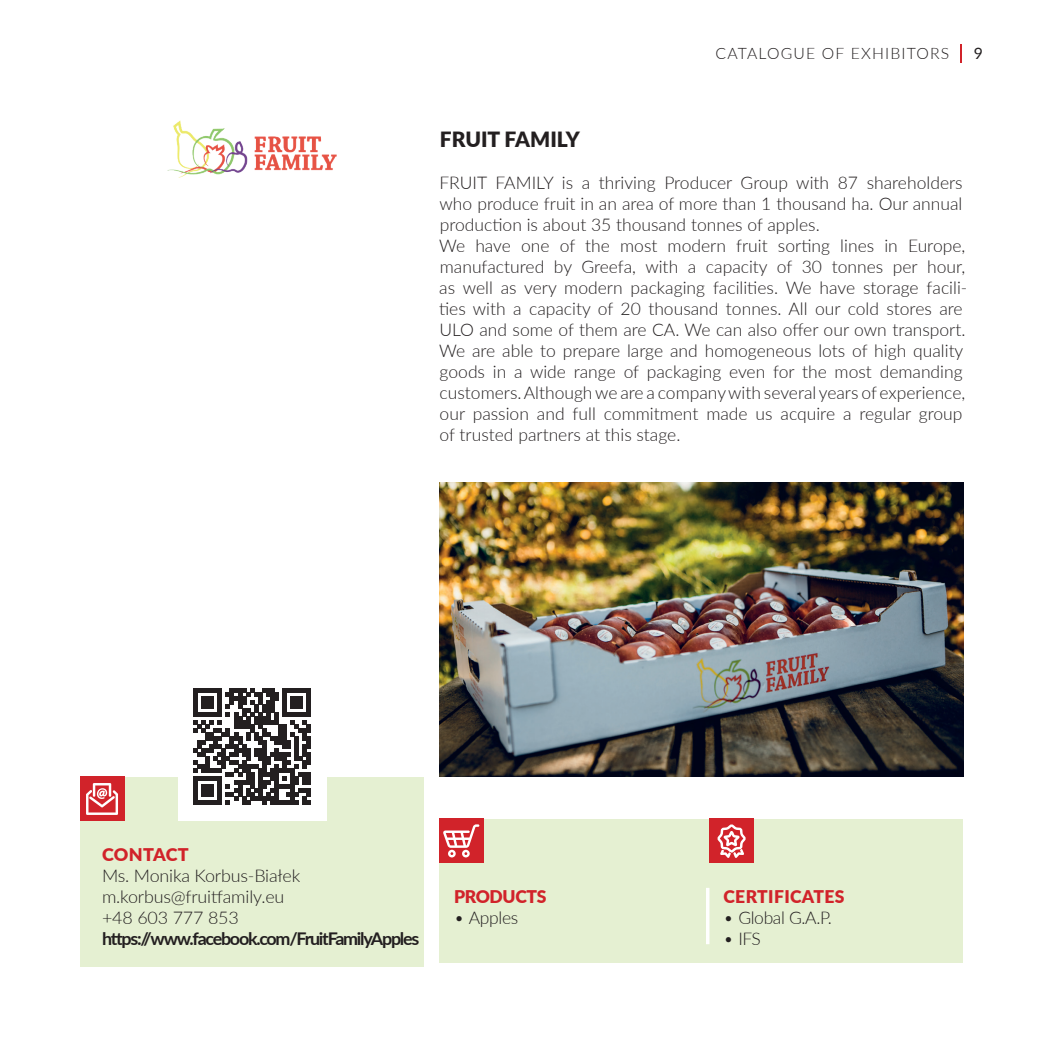
<style>
.page{position:relative;width:1042px;height:1042px;background:#fff}
.page>*{position:absolute;margin:0;border:0;box-sizing:border-box;transform-origin:0 0}
.t1{font:900 21px "Lato";color:#231f20}
.t2{font:300 17.5px/21px "Lato";color:#231f20}
.t3{font:700 17.5px "Lato";letter-spacing:-.07em;color:#231f20}
.t4{font:900 17.5px "Lato";letter-spacing:.015em;color:#d1232a}
.t5{font:900 17.5px "Lato";letter-spacing:-.02em;color:#d1232a}
.t6{font:300 15.75px "Lato";letter-spacing:.075em;color:#231f20}
.t7{font:15.75px "Lato";color:#231f20}
</style>
<div class="page">
<div style="left:80px;top:777px;width:344px;height:189px;background:#e5f0d2"></div>
<div style="left:439px;top:819px;width:524px;height:143px;background:#e5f0d2"></div>
<hr style="left:706px;top:888px;width:3px;height:56px;background:#fff">
<div style="left:178px;top:672px;width:148px;height:149px;background:#fff"></div>
<svg style="left:194px;top:688px;width:116px;height:117px"></svg>
<div style="left:80px;top:777px;width:44px;height:44px;background:#d1232a"></div>
<div style="left:439px;top:819px;width:44px;height:44px;background:#d1232a"></div>
<svg style="left:443px;top:824px;width:36px;height:33px"></svg>
<div style="left:709px;top:819px;width:44px;height:44px;background:#d1232a"></div>
<svg style="left:717px;top:824px;width:29px;height:34px"></svg>
<svg style="left:86px;top:783px;width:32px;height:32px"></svg>
<img style="left:167px;top:120px;width:170px;height:58px">
<img style="left:439px;top:483px;width:524px;height:294px">
<svg style="left:961px;top:45px;width:1px;height:18px"></svg>
<p class="t6" style="left:715px;top:42px;width:235px">CATALOGUE OF EXHIBITORS</p>
<p class="t7" style="left:974px;top:42px;width:11px">9</p>
<p class="t1" style="left:440px;top:124px;width:142px">FRUIT FAMILY</p>
<p class="t2" style="left:439px;top:172px;width:530px">FRUIT FAMILY is a thriving Producer Group with 87 shareholders who produce fruit in an area of more than 1 thousand ha. Our annual production is about 35 thousand tonnes of apples.<br>We have one of the most modern fruit sorting lines in Europe, manufactured by Greefa, with a capacity of 30 tonnes per hour, as well as very modern packaging facilities. We have storage facili&shy;ties with a capacity of 20 thousand tonnes. All our cold stores are ULO and some of them are CA. We can also offer our own transport.<br>We are able to prepare large and homogeneous lots of high quality goods in a wide range of packaging even for the most demanding customers. Although we are a company with several years of experience, our passion and full commitment made us acquire a regular group of trusted partners at this stage.</p>
<p class="t4" style="left:102px;top:841px;width:88px">CONTACT</p>
<p class="t2" style="left:102px;top:865px;width:200px">Ms. Monika Korbus-Białek m.korbus@fruitfamily.eu +48 603 777 853</p>
<p class="t3" style="left:102px;top:926px;width:319px">https://www.facebook.com/FruitFamilyApples</p>
<p class="t5" style="left:454px;top:883px;width:94px">PRODUCTS</p>
<p class="t2" style="left:454px;top:907px;width:66px">• Apples</p>
<p class="t4" style="left:723px;top:883px;width:123px">CERTIFICATES</p>
<p class="t2" style="left:723px;top:907px;width:110px">• Global G.A.P.</p>
<p class="t2" style="left:723px;top:928px;width:39px">• IFS</p>
</div>
